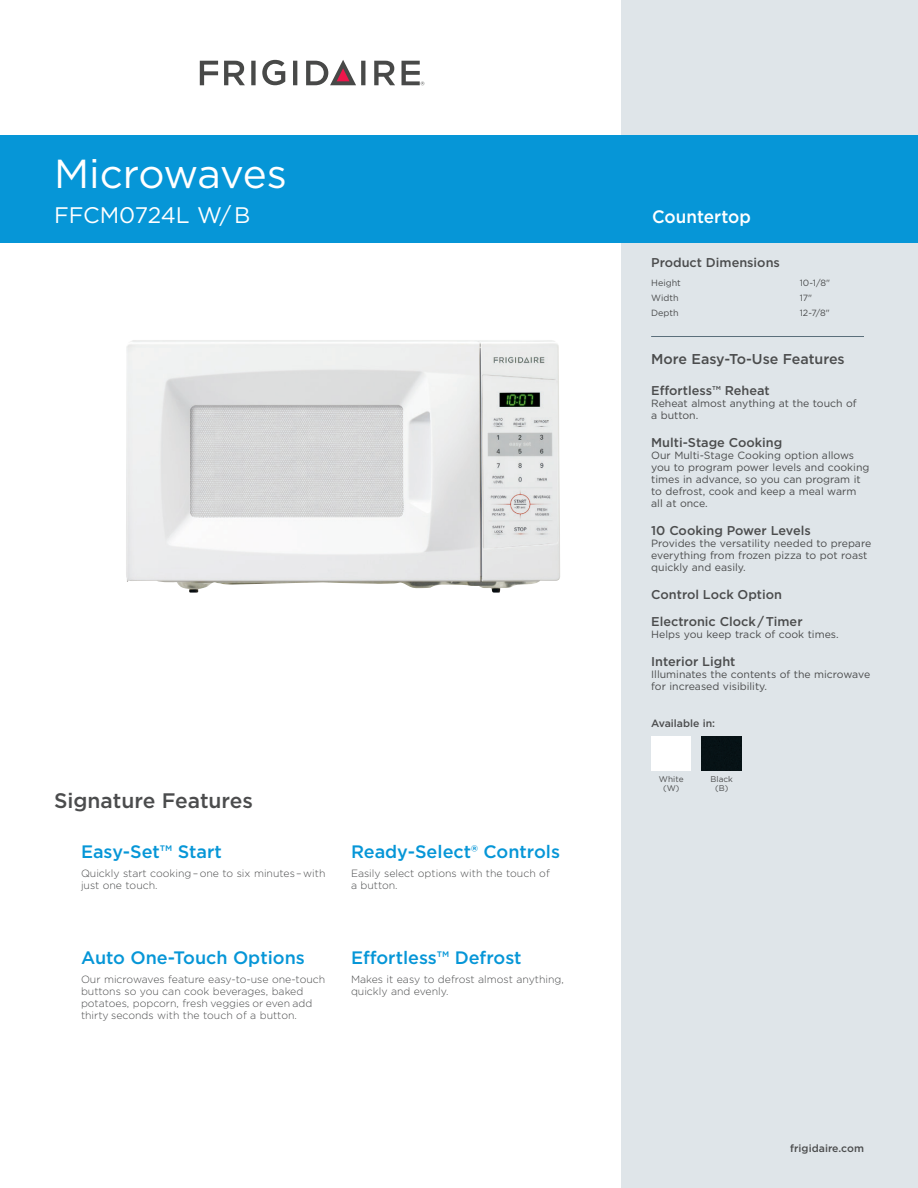
<style>
.page{position:relative;width:918px;height:1188px;background:#fff}
.page>*{position:absolute;margin:0;border:0;box-sizing:border-box;transform-origin:0 0}
.t1{font:40.5px "Gotham";letter-spacing:-.02em;color:#fff}
.t2{font:22.5px "Gotham";letter-spacing:-.01em;color:#fff}
.t3{font:500 21px "Gotham";color:#4b4c4d}
.t4{font:500 18px "Gotham";color:#0696d7}
.t5{font:500 18px "Gotham";color:#fff;scale:.95 1}
.t6{font:500 14.25px "Gotham";color:#4b4c4d}
.t7{font:500 12.75px/27.8px "Gotham";color:#4b4c4d}
.t8{font:10.5px/12px "Gotham";color:#4b4c4d}
.t9{font:300 10.5px/12px "Gotham";color:#4b4c4d}
.t10{font:500 10.5px "Gotham";color:#4b4c4d}
.t11{font:9px "Gotham";color:#4b4c4d}
.t12{font:8.25px/9px "Gotham";color:#4b4c4d;text-align:center}
</style>
<div class="page">
<div style="left:621px;top:0;width:297px;height:1188px;background:#dfe5e9"></div>
<hr style="left:651px;top:336px;width:213px;height:1px;background:#5b6f7b">
<div style="left:0;top:135px;width:918px;height:108px;background:#0696d7"></div>
<svg style="left:262px;top:60px;width:23px;height:25px"></svg>
<svg style="left:200px;top:61px;width:18px;height:24px"></svg>
<svg style="left:224px;top:61px;width:21px;height:24px"></svg>
<svg style="left:251px;top:61px;width:5px;height:24px"></svg>
<svg style="left:293px;top:61px;width:4px;height:24px"></svg>
<svg style="left:374px;top:61px;width:21px;height:24px"></svg>
<svg style="left:306px;top:60px;width:59px;height:25px"></svg>
<svg style="left:402px;top:61px;width:22px;height:24px"></svg>
<img style="left:126px;top:340px;width:434px;height:253px">
<img style="left:702px;top:736px;width:40px;height:35px">
<div style="left:651px;top:736px;width:40px;height:35px;background:#fff"></div>
<h1 class="t1" style="left:54px;top:147px;width:234px">Microwaves</h1>
<h2 class="t2" style="left:54px;top:201px;width:198px">FFCM0724L W/ B</h2>
<h3 class="t3" style="left:54px;top:787px;width:201px">Signature Features</h3>
<h3 class="t4" style="left:81px;top:840px;width:142px">Easy-Set™ Start</h3>
<p class="t9" style="left:81px;top:867px;width:246px">Quickly start cooking – one to six minutes – with just one touch.</p>
<h3 class="t4" style="left:81px;top:946px;width:225px">Auto One-Touch Options</h3>
<p class="t9" style="left:81px;top:973px;width:246px">Our microwaves feature easy-to-use one-touch buttons so you can cook beverages, baked potatoes, popcorn, fresh veggies or even add thirty seconds with the touch of a button.</p>
<h3 class="t4" style="left:351px;top:840px;width:211px">Ready-Select® Controls</h3>
<p class="t9" style="left:351px;top:867px;width:200px">Easily select options with the touch of a button.</p>
<h3 class="t4" style="left:351px;top:946px;width:172px">Effortless™ Defrost</h3>
<p class="t9" style="left:351px;top:973px;width:214px">Makes it easy to defrost almost anything, quickly and evenly.</p>
<h3 class="t5" style="left:652px;top:205px;width:105px">Countertop</h3>
<p class="t7" style="left:651px;top:249px;width:130px">Product Dimensions</p>
<p class="t11" style="left:651px;top:277px;width:31px">Height</p>
<p class="t11" style="left:800px;top:277px;width:32px">10-1/8"</p>
<p class="t11" style="left:651px;top:292px;width:29px">Width</p>
<p class="t11" style="left:800px;top:292px;width:14px">17"</p>
<p class="t11" style="left:651px;top:307px;width:29px">Depth</p>
<p class="t11" style="left:800px;top:307px;width:32px">12-7/8"</p>
<h3 class="t6" style="left:651px;top:349px;width:195px">More Easy-To-Use Features</h3>
<p class="t7" style="left:651px;top:377px;width:120px">Effortless™ Reheat</p>
<p class="t8" style="left:651px;top:397px;width:207px">Reheat almost anything at the touch of a button.</p>
<p class="t7" style="left:651px;top:429px;width:133px">Multi-Stage Cooking</p>
<p class="t8" style="left:651px;top:449px;width:220px">Our Multi-Stage Cooking option allows you to program power levels and cooking times in advance, so you can program it to defrost, cook and keep a meal warm all at once.</p>
<p class="t7" style="left:651px;top:516px;width:161px">10 Cooking Power Levels</p>
<p class="t8" style="left:651px;top:537px;width:222px">Provides the versatility needed to prepare everything from frozen pizza to pot roast quickly and easily.</p>
<p class="t7" style="left:651px;top:580px;width:153px">Control Lock Option<br>Electronic Clock / Timer</p>
<p class="t8" style="left:651px;top:628px;width:189px">Helps you keep track of cook times.</p>
<p class="t7" style="left:651px;top:648px;width:86px">Interior Light</p>
<p class="t8" style="left:651px;top:668px;width:221px">Illuminates the contents of the microwave for increased visibility.</p>
<p class="t10" style="left:651px;top:716px;width:65px">Available in:</p>
<p class="t12" style="left:659px;top:774px;width:26px">White (W)</p>
<p class="t12" style="left:711px;top:774px;width:24px">Black (B)</p>
<p class="t10" style="left:790px;top:1141px;width:75px">frigidaire.com</p>
</div>
